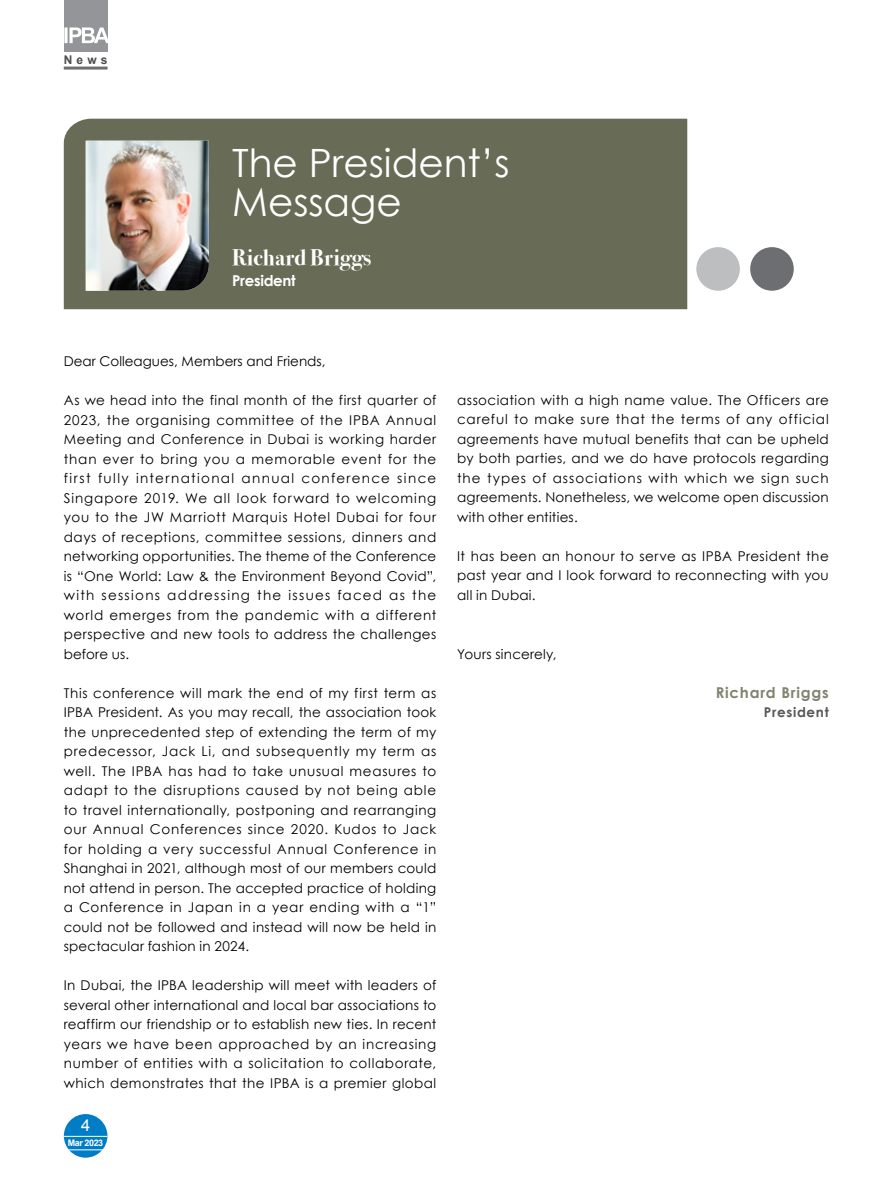
<style>
.page{position:relative;width:893px;height:1191px;background:#fff}
.page>*{position:absolute;margin:0;border:0;box-sizing:border-box;transform-origin:0 0}
.t1{font:39px/39px "Century Gothic";color:#fff}
.t2{font:700 22.5px "Bodoni Svty Two OSITCTT";letter-spacing:.01em;color:#fff}
.t3{font:16.5px "Arial";color:#fff}
.t4{font:700 15px "Century Gothic";letter-spacing:.05em;color:#80846f}
.t5{font:700 15px "Century Gothic";letter-spacing:-.02em;color:#fff}
.t6{font:13.5px/19.5px "Century Gothic";letter-spacing:.02em;color:#000;text-align:justify}
.t7{font:13.5px "Century Gothic";color:#000}
.t8{font:700 13.5px "Century Gothic";letter-spacing:.05em;color:#58595b}
.t9{font:700 12px "Arial";color:#4d4d4d}
.t10{font:700 9px "Arial";letter-spacing:-.05em;color:#fff}
</style>
<div class="page">
<hr style="left:64px;top:67px;width:44px;height:3px;background:#6d6e71">
<div style="left:64px;top:0;width:44px;height:52px;background:#939598"></div>
<svg style="left:64px;top:27px;width:44px;height:16px"></svg>
<div style="left:64px;top:1114px;width:43px;height:43px;background:#007dc5;border-radius:50%"></div>
<hr style="left:64px;top:1136px;width:43px;height:1px;background:#fff">
<hr style="left:64px;top:1149px;width:43px;height:1px;background:#fff">
<div style="left:750px;top:247px;width:44px;height:44px;background:#6d6e71;border-radius:50%"></div>
<div style="left:696px;top:247px;width:44px;height:44px;background:#bcbec0;border-radius:50%"></div>
<div style="left:64px;top:119px;width:623px;height:190px;background:#686b55"></div>
<img style="left:86px;top:141px;width:123px;height:150px">
<p class="t9" style="left:64px;top:51px;width:45px">News</p>
<h1 class="t1" style="left:232px;top:142px;width:279px">The President’s<br>Message</h1>
<h2 class="t2" style="left:232px;top:244px;width:140px">Richard Briggs</h2>
<p class="t5" style="left:232px;top:271px;width:65px">President</p>
<p class="t7" style="left:64px;top:353px;width:263px">Dear Colleagues, Members and Friends,</p>
<p class="t6" style="left:64px;top:390px;width:374px">As we head into the final month of the first quarter of 2023, the organising committee of the IPBA Annual Meeting and Conference in Dubai is working harder than ever to bring you a memorable event for the first fully international annual conference since Singapore 2019. We all look forward to welcoming you to the JW Marriott Marquis Hotel Dubai for four days of receptions, committee sessions, dinners and networking opportunities. The theme of the Conference is “One World: Law &amp; the Environment Beyond Covid”, with sessions addressing the issues faced as the world emerges from the pandemic with a different perspective and new tools to address the challenges before us.</p>
<p class="t6" style="left:64px;top:683px;width:374px">This conference will mark the end of my first term as IPBA President. As you may recall, the association took the unprecedented step of extending the term of my predecessor, Jack Li, and subsequently my term as well. The IPBA has had to take unusual measures to adapt to the disruptions caused by not being able to travel internationally, postponing and rearranging our Annual Conferences since 2020. Kudos to Jack for holding a very successful Annual Conference in Shanghai in 2021, although most of our members could not attend in person. The accepted practice of holding a Conference in Japan in a year ending with a “1” could not be followed and instead will now be held in spectacular fashion in 2024.</p>
<p class="t6" style="left:64px;top:975px;width:374px">In Dubai, the IPBA leadership will meet with leaders of several other international and local bar associations to reaffirm our friendship or to establish new ties. In recent years we have been approached by an increasing number of entities with a solicitation to collaborate, which demonstrates that the IPBA is a premier global</p>
<p class="t3" style="left:81px;top:1114px;width:11px">4</p>
<p class="t10" style="left:68px;top:1136px;width:37px">Mar 2023</p>
<p class="t6" style="left:457px;top:390px;width:373px">association with a high name value. The Officers are careful to make sure that the terms of any official agreements have mutual benefits that can be upheld by both parties, and we do have protocols regarding the types of associations with which we sign such agreements. Nonetheless, we welcome open discussion with other entities.</p>
<p class="t6" style="left:457px;top:546px;width:373px">It has been an honour to serve as IPBA President the past year and I look forward to reconnecting with you all in Dubai.</p>
<p class="t6" style="left:457px;top:643px;width:101px">Yours sincerely,</p>
<p class="t4" style="left:716px;top:683px;width:114px">Richard Briggs</p>
<p class="t8" style="left:764px;top:704px;width:66px">President</p>
</div>
